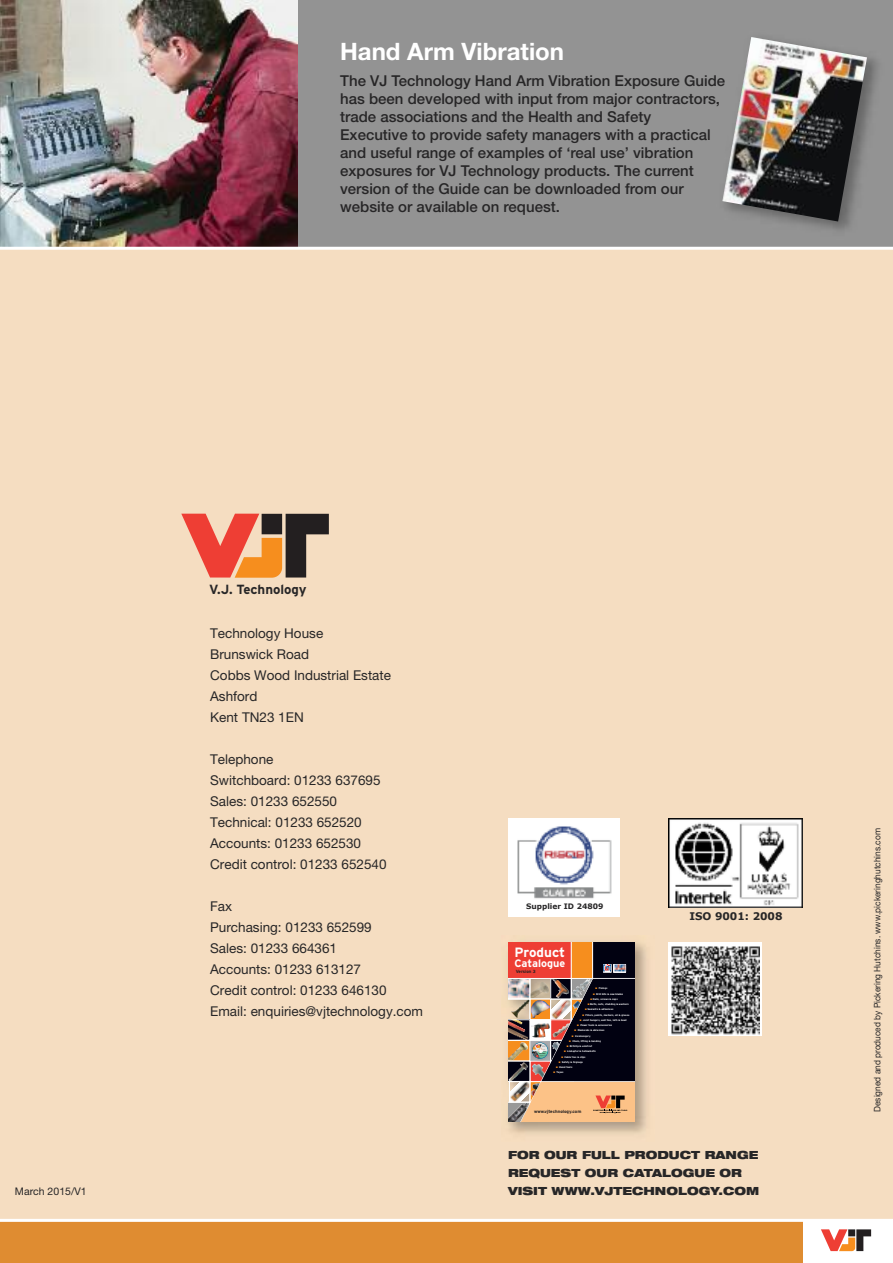
<style>
.page{position:relative;width:893px;height:1263px;background:#fff}
.page>*{position:absolute;margin:0;border:0;box-sizing:border-box;transform-origin:0 0}
.t1{font:700 24px "Helvetica Neue LT Pro";color:#fff}
.t2{font:500 15px/18px "Helvetica Neue LT Pro";color:#272627}
.t3{font:13.5px/21px "Helvetica Neue LT Pro";color:#272627}
.t4{font:700 13.5px "Interstate";color:#fff}
.t5{font:700 13.2px "Interstate";color:#272627}
.t6{font:900 expanded 11.25px/18px "Helvetica Neue LT Pro";color:#272627}
.t7{font:700 10.8px "Interstate";color:#fff}
.t8{font:700 10.5px "Verdana";color:#272627}
.t9{font:10.5px "Helvetica Neue LT Pro";color:#272627}
.t10{font:9px "Helvetica Neue LT Pro";color:#272627;scale:.93 1}
.t11{font:700 7.5px "Verdana";color:#272627}
.t12{font:700 4.5px "Interstate";color:#231f20}
.t13{font:700 2.55px "Interstate";color:#fff}
.s1{color:#f68e1e}
</style>
<div class="page">
<div style="left:0;top:1221px;width:803px;height:42px;background:#df8c31"></div>
<svg style="left:821px;top:1229px;width:50px;height:22px"></svg>
<div style="left:0;top:248px;width:893px;height:971px;background:#f5ddc1"></div>
<svg style="left:181px;top:514px;width:148px;height:64px"></svg>
<div style="left:508px;top:818px;width:111px;height:99px;background:#fff"></div>
<hr style="left:0;top:1219px;width:893px;height:3px;background:#fff">
<div style="left:0;top:0;width:893px;height:248px;background:#939393"></div>
<svg style="left:668px;top:943px;width:93px;height:93px"></svg>
<img style="left:670px;top:945px;width:89px;height:89px">
<img style="left:517px;top:826px;width:95px;height:73px">
<img style="left:668px;top:818px;width:135px;height:89px">
<img style="left:0;top:0;width:298px;height:247px">
<hr style="left:0;top:247px;width:893px;height:3px;background:#fff">
<img style="left:722px;top:37px;width:145px;height:184px">
<img style="left:508px;top:942px;width:139px;height:192px">
<img style="left:508px;top:943px;width:126px;height:179px">
<h1 class="t1" style="left:340px;top:43px;width:225px">Hand Arm Vibration</h1>
<p class="t2" style="left:340px;top:73px;width:387px">The VJ Technology Hand Arm Vibration Exposure Guide has been developed with input from major contractors, trade associations and the Health and Safety<br>Executive to provide safety managers with a practical and useful range of examples of ‘real use’ vibration exposures for VJ Technology products. The current version of the Guide can be downloaded from our website or available on request.</p>
<p class="t9" style="left:15px;top:1187px;width:73px">March 2015/V1</p>
<p class="t5" style="left:209px;top:582px;width:99px">V.J. Technology</p>
<p class="t3" style="left:210px;top:624px;width:182px">Technology House<br>Brunswick Road<br>Cobbs Wood Industrial Estate<br>Ashford<br>Kent TN23 1EN</p>
<p class="t3" style="left:210px;top:750px;width:178px">Telephone<br>Switchboard: 01233 637695<br>Sales: 01233 652550<br>Technical: 01233 652520<br>Accounts: 01233 652530<br>Credit control: 01233 652540</p>
<p class="t3" style="left:210px;top:897px;width:214px">Fax<br>Purchasing: 01233 652599<br>Sales: 01233 664361<br>Accounts: 01233 613127<br>Credit control: 01233 646130<br>Email: enquiries@vjtechnology.com</p>
<p class="t11" style="left:526px;top:901px;width:79px">Supplier ID 24809</p>
<p class="t8" style="left:689px;top:909px;width:95px">ISO 9001: 2008</p>
<p class="t4" style="left:514px;top:944px;width:52px">Product</p>
<p class="t7" style="left:514px;top:957px;width:52px">Catalogue</p>
<p class="t12" style="left:516px;top:968px;width:22px">Version 3</p>
<p class="t13" style="left:596px;top:987px;width:13px"><span class="s1">■</span> Fixings</p>
<p class="t13" style="left:593px;top:992px;width:32px"><span class="s1">■</span> Drill bits &amp; saw blades</p>
<p class="t13" style="left:590px;top:997px;width:29px"><span class="s1">■</span> Nails, screws &amp; caps</p>
<p class="t13" style="left:588px;top:1003px;width:43px"><span class="s1">■</span> Bolts, nuts, studding &amp; washers</p>
<p class="t13" style="left:585px;top:1008px;width:30px"><span class="s1">■</span> Sealants &amp; adhesives</p>
<p class="t13" style="left:582px;top:1013px;width:48px"><span class="s1">■</span> Fillers, paints, markers, oil &amp; grease</p>
<p class="t13" style="left:580px;top:1018px;width:48px"><span class="s1">■</span> Joist hangers, wall ties, lath &amp; bead</p>
<p class="t13" style="left:577px;top:1024px;width:36px"><span class="s1">■</span> Power tools &amp; accessories</p>
<p class="t13" style="left:575px;top:1029px;width:32px"><span class="s1">■</span> Diamonds &amp; abrasives</p>
<p class="t13" style="left:572px;top:1034px;width:20px"><span class="s1">■</span> Ironmongery</p>
<p class="t13" style="left:569px;top:1039px;width:33px"><span class="s1">■</span> Chain, lifting &amp; banding</p>
<p class="t13" style="left:567px;top:1045px;width:27px"><span class="s1">■</span> Britclip &amp; unistrut</p>
<p class="t13" style="left:564px;top:1050px;width:33px"><span class="s1">■</span> Lindapter &amp; hollowbolts</p>
<p class="t13" style="left:561px;top:1055px;width:26px"><span class="s1">■</span> Cable ties &amp; clips</p>
<p class="t13" style="left:559px;top:1060px;width:26px"><span class="s1">■</span> Safety &amp; Signage</p>
<p class="t13" style="left:556px;top:1065px;width:18px"><span class="s1">■</span> Hand tools</p>
<p class="t13" style="left:553px;top:1071px;width:12px"><span class="s1">■</span> Tapes</p>
<p class="t12" style="left:534px;top:1109px;width:49px">www.vjtechnology.com</p>
<p class="t6" style="left:508px;top:1147px;width:253px">FOR OUR FULL PRODUCT RANGE<br>REQUEST OUR CATALOGUE OR<br>VISIT WWW.VJTECHNOLOGY.COM</p>
<p class="t10" style="left:874px;top:1112px;width:307px;rotate:-90deg">Designed and produced by Pickering Hutchins. www.pickeringhutchins.com</p>
</div>
